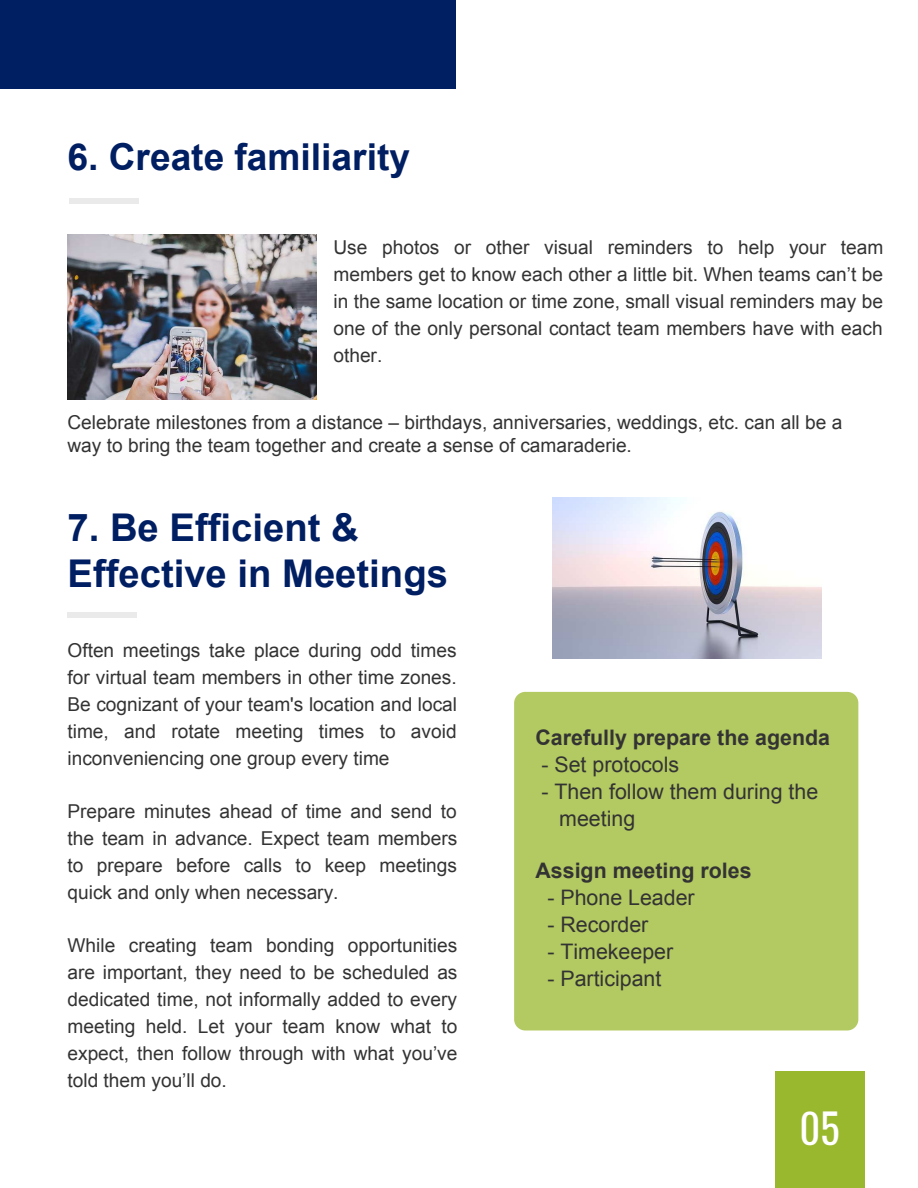
<style>
.page{position:relative;width:918px;height:1188px;background:#fff}
.page>*{position:absolute;margin:0;border:0;box-sizing:border-box;transform-origin:0 0}
.t1{font:40.5px "Oswald";color:#fff}
.t2{font:700 38.25px/46.2px "Arial";color:#001e62}
.t3{font:700 37.2px "Arial";color:#001e62}
.t4{font:21.3px/27px "Arial";color:#333}
.t5{font:700 21.3px "Arial";color:#333}
.t6{font:19.2px/27px "Arial";color:#333;text-align:justify}
</style>
<div class="page">
<div style="left:69px;top:198px;width:69px;height:6px;background:#eaeaea"></div>
<div style="left:0;top:0;width:456px;height:89px;background:#001e62"></div>
<div style="left:775px;top:1071px;width:90px;height:117px;background:#9ab82e"></div>
<div style="left:68px;top:612px;width:69px;height:6px;background:#eaeaea"></div>
<div style="left:514px;top:692px;width:344px;height:338px;background:#b3c962"></div>
<img style="left:552px;top:497px;width:269px;height:161px">
<img style="left:68px;top:234px;width:248px;height:165px">
<h3 class="t3" style="left:68px;top:132px;width:344px">6. Create familiarity</h3>
<p class="t6" style="left:333px;top:234px;width:551px">Use photos or other visual reminders to help your team members get to know each other a little bit. When teams can’t be in the same location or time zone, small visual reminders may be one of the only personal contact team members have with each other.</p>
<p class="t6" style="left:68px;top:410px;width:776px;line-height:23.7px">Celebrate milestones from a distance – birthdays, anniversaries, weddings, etc. can all be a way to bring the team together and create a sense of camaraderie.</p>
<h2 class="t2" style="left:68px;top:506px;width:382px">7. Be Efficient &amp;<br>Effective in Meetings</h2>
<p class="t6" style="left:68px;top:637px;width:391px">Often meetings take place during odd times for virtual team members in other time zones.<br>Be cognizant of your team's location and local time, and rotate meeting times to avoid inconveniencing one group every time</p>
<p class="t6" style="left:68px;top:798px;width:391px">Prepare minutes ahead of time and send to the team in advance. Expect team members to prepare before calls to keep meetings quick and only when necessary.</p>
<p class="t6" style="left:68px;top:932px;width:392px">While creating team bonding opportunities are important, they need to be scheduled as dedicated time, not informally added to every meeting held. Let your team know what to expect, then follow through with what you’ve told them you’ll do.</p>
<p class="t5" style="left:536px;top:723px;width:296px">Carefully prepare the agenda</p>
<p class="t4" style="left:541px;top:751px;width:139px">- Set protocols</p>
<p class="t4" style="left:559px;top:778px;width:260px;text-indent:-18px">- Then follow them during the meeting</p>
<p class="t5" style="left:536px;top:856px;width:218px">Assign meeting roles</p>
<p class="t4" style="left:547px;top:884px;width:149px">- Phone Leader</p>
<p class="t4" style="left:547px;top:911px;width:102px">- Recorder</p>
<p class="t4" style="left:547px;top:938px;width:127px">- Timekeeper</p>
<p class="t4" style="left:547px;top:965px;width:116px">- Participant</p>
<h1 class="t1" style="left:800px;top:1093px;width:42px">05</h1>
</div>
